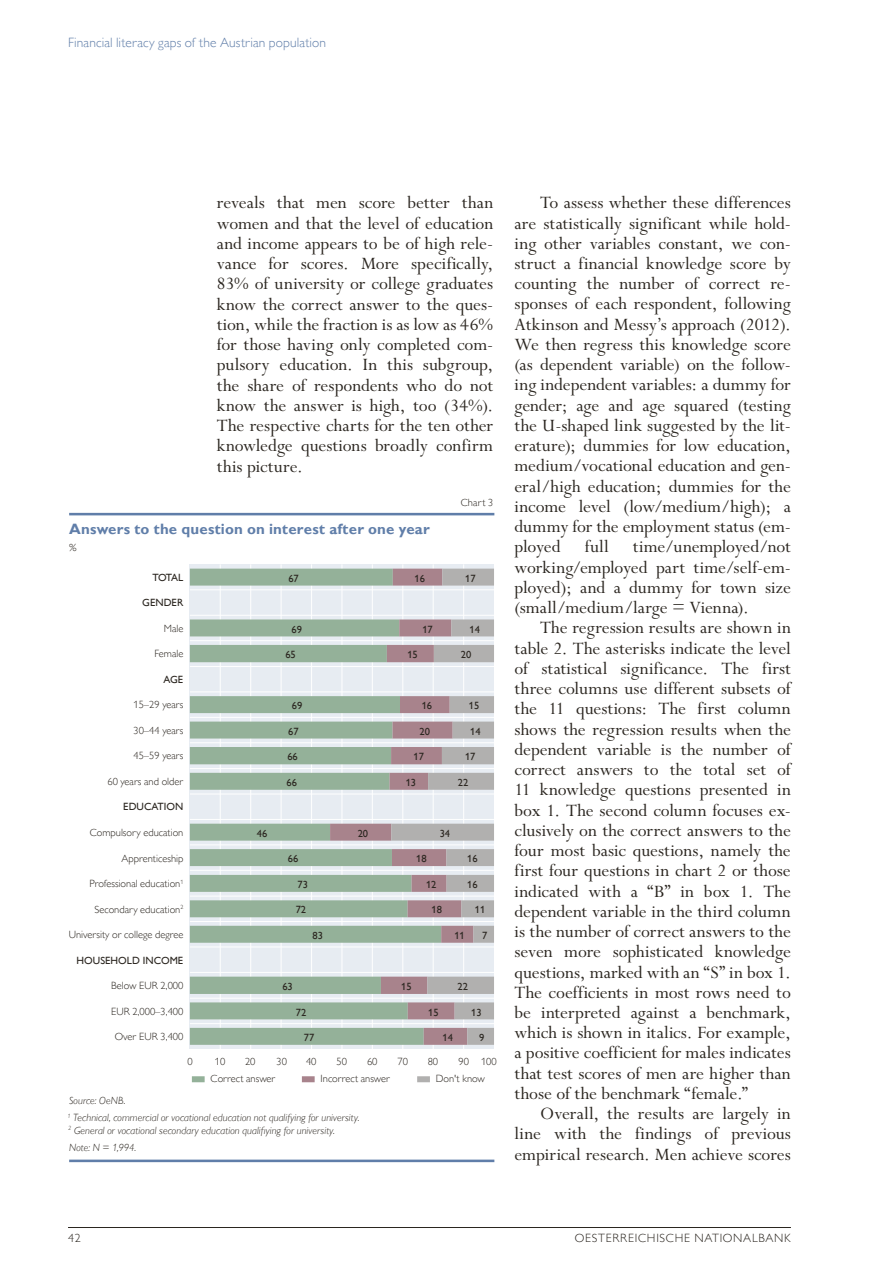
<style>
.page{position:relative;width:893px;height:1263px;background:#fff}
.page>*{position:absolute;margin:0;border:0;box-sizing:border-box;transform-origin:0 0}
.t1{font:19.5px/20.2px "Perpetua Std";color:#2b2620;text-align:justify}
.t2{font:700 15px "Gill Sans MT Pro";letter-spacing:.01em;color:#607ea9}
.t3{font:300 13.5px "Gill Sans MT Pro";letter-spacing:.01em;color:#607ea9}
.t4{font:300 12px "Gill Sans MT Pro";letter-spacing:.06em;color:#2b2620}
.t5{font:300 10.5px "Gill Sans MT Pro";color:#2b2620}
.t6{font:italic 300 10.5px/12.8px "Gill Sans MT Pro";letter-spacing:.01em;color:#2b2620}
.t7{font:500 10.5px "Gill Sans MT Pro";color:#2b2620}
</style>
<div class="page">
<hr style="left:68px;top:1227px;width:723px;height:1px;background:#2b2620">
<hr style="left:69px;top:513px;width:425px;height:2px;background:#607ea9">
<hr style="left:69px;top:1159px;width:425px;height:3px;background:#607ea9">
<div style="left:192px;top:1076px;width:13px;height:6px;background:#94b199"></div>
<div style="left:302px;top:1076px;width:13px;height:6px;background:#a8838c"></div>
<div style="left:417px;top:1076px;width:13px;height:6px;background:#b1b0af"></div>
<svg style="left:190px;top:569px;width:140px;height:476px;fill:#94b199"></svg>
<svg style="left:330px;top:569px;width:61px;height:476px"></svg>
<svg style="left:391px;top:569px;width:103px;height:476px"></svg>
<p class="t3" style="left:68px;top:35px;width:260px">Financial literacy gaps of the Austrian population</p>
<p class="t1" style="left:217px;top:193px;width:278px">reveals that men score better than women and that the level of education and income appears to be of high rele&shy;vance for scores. More specifically, 83% of university or college graduates know the correct answer to the ques&shy;tion, while the fraction is as low as 46% for those having only completed com&shy;pulsory education. In this subgroup, the share of respondents who do not know the answer is high, too (34%).<br>The respective charts for the ten other knowledge questions broadly confirm this picture.</p>
<p class="t1" style="left:514px;top:193px;width:278px;text-indent:26px">To assess whether these differences are statistically significant while hold&shy;ing other variables constant, we con&shy;struct a financial knowledge score by counting the number of correct re&shy;sponses of each respondent, following Atkinson and Messy’s approach (2012).<br>We then regress this knowledge score (as dependent variable) on the follow&shy;ing independent variables: a dummy for gender; age and age squared (testing the U-shaped link suggested by the lit&shy;erature); dummies for low education, medium/vocational education and gen&shy;eral/high education; dummies for the income level (low/medium/high); a dummy for the employment status (em&shy;ployed full time/unemployed/not working/employed part time/self-em&shy;ployed); and a dummy for town size (small/medium/large = Vienna).</p>
<p class="t1" style="left:514px;top:618px;width:278px;text-indent:26px">The regression results are shown in table 2. The asterisks indicate the level of statistical significance. The first three columns use different subsets of the 11 questions: The first column shows the regression results when the dependent variable is the number of correct answers to the total set of 11 knowledge questions presented in box 1. The second column focuses ex&shy;clusively on the correct answers to the four most basic questions, namely the first four questions in chart 2 or those indicated with a “B” in box 1. The dependent variable in the third column is the number of correct answers to the seven more sophisticated knowledge questions, marked with an “S” in box 1.<br>The coefficients in most rows need to be interpreted against a benchmark, which is shown in italics. For example, a positive coefficient for males indicates that test scores of men are higher than those of the benchmark “female.”</p>
<p class="t1" style="left:514px;top:1104px;width:278px;text-indent:26px">Overall, the results are largely in line with the findings of previous empirical research. Men achieve scores</p>
<p class="t5" style="left:461px;top:496px;width:34px">Chart 3</p>
<p class="t2" style="left:69px;top:520px;width:362px">Answers to the question on interest after one year</p>
<p class="t6" style="left:69px;top:541px;width:9px">%</p>
<p class="t7" style="left:152px;top:571px;width:33px">TOTAL</p>
<p class="t7" style="left:142px;top:596px;width:43px">GENDER</p>
<p class="t5" style="left:164px;top:622px;width:21px">Male</p>
<p class="t5" style="left:154px;top:647px;width:31px">Female</p>
<p class="t7" style="left:164px;top:673px;width:21px">AGE</p>
<p class="t5" style="left:133px;top:698px;width:51px">15–29 years</p>
<p class="t5" style="left:133px;top:724px;width:51px">30–44 years</p>
<p class="t5" style="left:133px;top:750px;width:51px">45–59 years</p>
<p class="t5" style="left:107px;top:775px;width:77px">60 years and older</p>
<p class="t7" style="left:123px;top:801px;width:62px">EDUCATION</p>
<p class="t5" style="left:90px;top:826px;width:95px">Compulsory education</p>
<p class="t5" style="left:121px;top:852px;width:63px">Apprenticeship</p>
<p class="t5" style="left:89px;top:877px;width:95px">Professional education<sup>1</sup></p>
<p class="t5" style="left:95px;top:903px;width:90px">Secondary education<sup>2</sup></p>
<p class="t5" style="left:69px;top:928px;width:116px">University or college degree</p>
<p class="t7" style="left:77px;top:954px;width:108px">HOUSEHOLD INCOME</p>
<p class="t5" style="left:111px;top:979px;width:74px">Below EUR 2,000</p>
<p class="t5" style="left:111px;top:1005px;width:74px">EUR 2,000–3,400</p>
<p class="t5" style="left:115px;top:1030px;width:70px">Over EUR 3,400</p>
<p class="t7" style="left:288px;top:572px;width:12px">67</p>
<p class="t7" style="left:414px;top:572px;width:12px">16</p>
<p class="t7" style="left:465px;top:572px;width:12px">17</p>
<p class="t7" style="left:292px;top:623px;width:12px">69</p>
<p class="t7" style="left:285px;top:648px;width:12px">65</p>
<p class="t7" style="left:422px;top:623px;width:12px">17</p>
<p class="t7" style="left:470px;top:623px;width:12px">14</p>
<p class="t7" style="left:461px;top:648px;width:12px">20</p>
<p class="t7" style="left:407px;top:648px;width:12px">15</p>
<p class="t7" style="left:292px;top:699px;width:12px">69</p>
<p class="t7" style="left:288px;top:725px;width:12px">67</p>
<p class="t7" style="left:287px;top:750px;width:12px">66</p>
<p class="t7" style="left:287px;top:776px;width:12px">66</p>
<p class="t7" style="left:422px;top:699px;width:12px">16</p>
<p class="t7" style="left:419px;top:725px;width:12px">20</p>
<p class="t7" style="left:413px;top:750px;width:12px">17</p>
<p class="t7" style="left:406px;top:776px;width:12px">13</p>
<p class="t7" style="left:469px;top:699px;width:12px">15</p>
<p class="t7" style="left:470px;top:725px;width:12px">14</p>
<p class="t7" style="left:465px;top:750px;width:12px">17</p>
<p class="t7" style="left:458px;top:776px;width:12px">22</p>
<p class="t7" style="left:257px;top:827px;width:12px">46</p>
<p class="t7" style="left:358px;top:827px;width:12px">20</p>
<p class="t7" style="left:440px;top:827px;width:12px">34</p>
<p class="t7" style="left:288px;top:853px;width:12px">66</p>
<p class="t7" style="left:416px;top:853px;width:12px">18</p>
<p class="t7" style="left:467px;top:853px;width:12px">16</p>
<p class="t7" style="left:467px;top:878px;width:12px">16</p>
<p class="t7" style="left:475px;top:904px;width:12px">11</p>
<p class="t7" style="left:482px;top:929px;width:7px">7</p>
<p class="t7" style="left:298px;top:878px;width:12px">73</p>
<p class="t7" style="left:296px;top:904px;width:12px">72</p>
<p class="t7" style="left:426px;top:878px;width:12px">12</p>
<p class="t7" style="left:432px;top:904px;width:12px">18</p>
<p class="t7" style="left:312px;top:929px;width:12px">83</p>
<p class="t7" style="left:454px;top:929px;width:12px">11</p>
<p class="t7" style="left:282px;top:980px;width:12px">63</p>
<p class="t7" style="left:401px;top:980px;width:12px">15</p>
<p class="t7" style="left:458px;top:980px;width:12px">22</p>
<p class="t7" style="left:296px;top:1006px;width:12px">72</p>
<p class="t7" style="left:304px;top:1031px;width:12px">77</p>
<p class="t7" style="left:428px;top:1006px;width:12px">15</p>
<p class="t7" style="left:471px;top:1006px;width:12px">13</p>
<p class="t7" style="left:479px;top:1031px;width:7px">9</p>
<p class="t7" style="left:442px;top:1031px;width:12px">14</p>
<p class="t5" style="left:187px;top:1055px;width:7px">0</p>
<p class="t5" style="left:215px;top:1055px;width:12px">10</p>
<p class="t5" style="left:245px;top:1055px;width:12px">20</p>
<p class="t5" style="left:276px;top:1055px;width:12px">30</p>
<p class="t5" style="left:306px;top:1055px;width:12px">40</p>
<p class="t5" style="left:337px;top:1055px;width:12px">50</p>
<p class="t5" style="left:367px;top:1055px;width:12px">60</p>
<p class="t5" style="left:398px;top:1055px;width:12px">70</p>
<p class="t5" style="left:428px;top:1055px;width:12px">80</p>
<p class="t5" style="left:459px;top:1055px;width:40px">90 100</p>
<p class="t5" style="left:211px;top:1072px;width:66px">Correct answer</p>
<p class="t5" style="left:321px;top:1072px;width:71px">Incorrect answer</p>
<p class="t5" style="left:436px;top:1072px;width:51px">Don't know</p>
<p class="t6" style="left:69px;top:1094px;width:58px">Source: OeNB.</p>
<p class="t6" style="left:69px;top:1140px;width:69px">Note: N = 1,994.</p>
<p class="t6" style="left:67px;top:1111px;width:294px"><sup>1</sup> Technical, commercial or vocational education not qualifying for university.<br><sup>2</sup> General or vocational secondary education qualifiying for university.</p>
<p class="t4" style="left:68px;top:1231px;width:14px">42</p>
<p class="t4" style="left:575px;top:1231px;width:218px">OESTERREICHISCHE NATIONALBANK</p>
</div>
